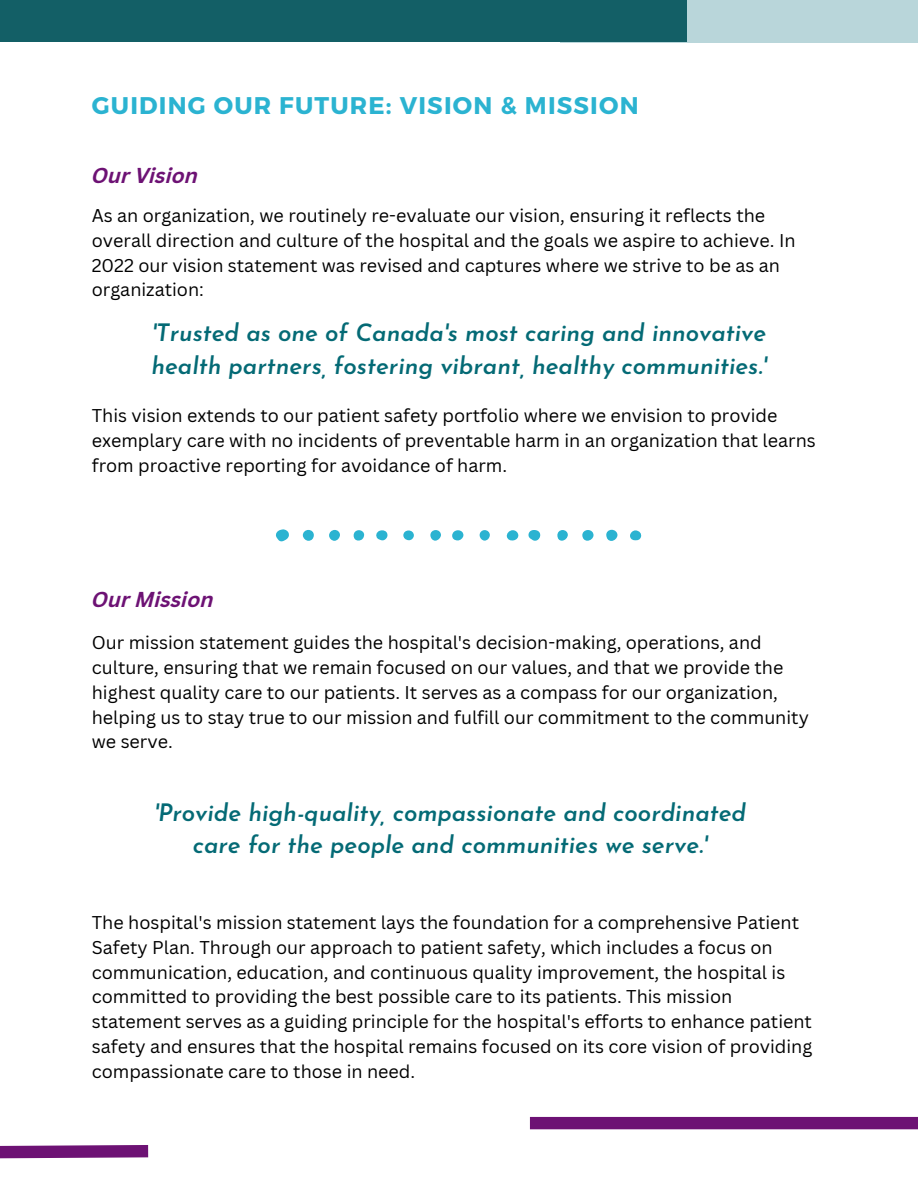
<style>
.page{position:relative;width:918px;height:1188px;background:#fff}
.page>*{position:absolute;margin:0;border:0;box-sizing:border-box;transform-origin:0 0}
.t1{font:700 24.15px "Montserrat";letter-spacing:.05em;color:#2bb3d1}
.t2{font:italic 600 24px/32.7px "Josefin Sans";color:#046a75}
.t3{font:italic 700 21px "Canva Sans";color:#6d1274}
.t4{font:18px/24.8px "Canva Sans";color:#000}
</style>
<div class="page">
<div style="left:560px;top:0;width:358px;height:42px;background:#b9d6da"></div>
<div style="left:530px;top:1117px;width:388px;height:12px;background:#6d1274"></div>
<svg style="left:0;top:1145px;width:149px;height:14px;background:#7e2e84"></svg>
<svg style="left:276px;top:529px;width:13px;height:12px"></svg>
<svg style="left:528px;top:530px;width:13px;height:11px"></svg>
<div style="left:606px;top:530px;width:11px;height:11px;background:#2bb3d1;border-radius:50%"></div>
<div style="left:582px;top:530px;width:12px;height:11px;background:#2bb3d1;border-radius:50%"></div>
<div style="left:303px;top:530px;width:11px;height:11px;background:#2bb3d1;border-radius:50%"></div>
<svg style="left:506px;top:530px;width:13px;height:11px"></svg>
<div style="left:329px;top:530px;width:11px;height:11px;background:#2bb3d1;border-radius:50%"></div>
<div style="left:452px;top:530px;width:12px;height:11px;background:#2bb3d1;border-radius:50%"></div>
<svg style="left:376px;top:530px;width:12px;height:11px"></svg>
<div style="left:557px;top:530px;width:11px;height:11px;background:#2bb3d1;border-radius:5px"></div>
<svg style="left:630px;top:530px;width:12px;height:11px"></svg>
<div style="left:430px;top:530px;width:11px;height:11px;background:#2bb3d1;border-radius:50%"></div>
<div style="left:354px;top:530px;width:10px;height:11px;background:#2bb3d1;border-radius:5px"></div>
<svg style="left:480px;top:530px;width:10px;height:11px"></svg>
<div style="left:403px;top:530px;width:11px;height:10px;background:#2bb3d1;border-radius:50%"></div>
<div style="left:0;top:0;width:687px;height:42px;background:#135f66"></div>
<h1 class="t1" style="left:92px;top:90px;width:548px">GUIDING OUR FUTURE: VISION &amp; MISSION</h1>
<p class="t3" style="left:92px;top:167px;width:108px">Our Vision</p>
<p class="t4" style="left:92px;top:203px;width:705px">As an organization, we routinely re-evaluate our vision, ensuring it reflects the overall direction and culture of the hospital and the goals we aspire to achieve. In 2022 our vision statement was revised and captures where we strive to be as an organization:</p>
<h2 class="t2" style="left:151px;top:319px;width:617px">'Trusted as one of Canada's most caring and innovative health partners, fostering vibrant, healthy communities.'</h2>
<p class="t4" style="left:92px;top:403px;width:726px">This vision extends to our patient safety portfolio where we envision to provide exemplary care with no incidents of preventable harm in an organization that learns from proactive reporting for avoidance of harm.</p>
<p class="t3" style="left:92px;top:591px;width:123px">Our Mission</p>
<p class="t4" style="left:92px;top:630px;width:719px">Our mission statement guides the hospital's decision-making, operations, and culture, ensuring that we remain focused on our values, and that we provide the highest quality care to our patients. It serves as a compass for our organization, helping us to stay true to our mission and fulfill our commitment to the community we serve.</p>
<h2 class="t2" style="left:154px;top:798px;width:594px;text-align:center">'Provide high-quality, compassionate and coordinated care for the people and communities we serve.'</h2>
<p class="t4" style="left:92px;top:910px;width:722px">The hospital's mission statement lays the foundation for a comprehensive Patient Safety Plan. Through our approach to patient safety, which includes a focus on communication, education, and continuous quality improvement, the hospital is committed to providing the best possible care to its patients. This mission statement serves as a guiding principle for the hospital's efforts to enhance patient safety and ensures that the hospital remains focused on its core vision of providing compassionate care to those in need.</p>
</div>
